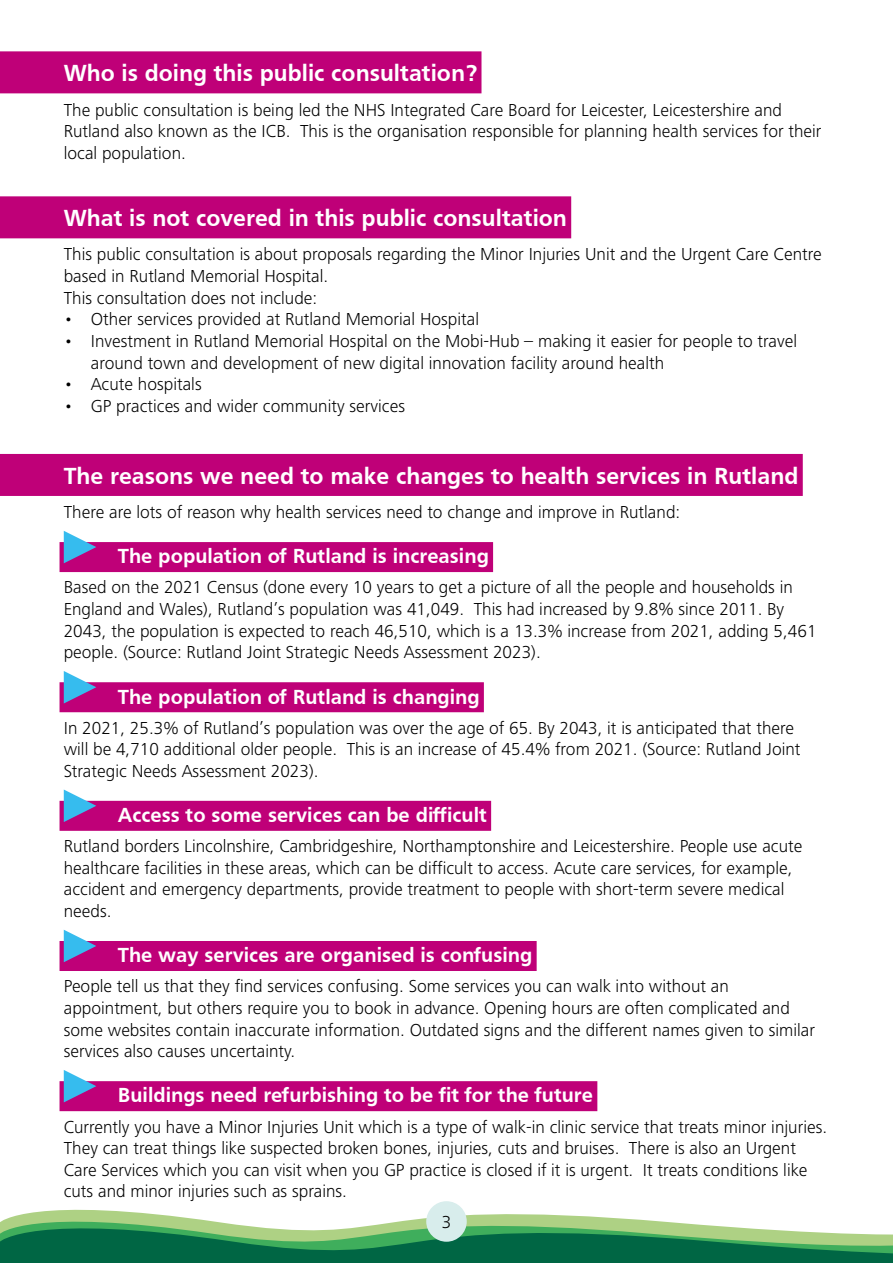
<style>
.page{position:relative;width:893px;height:1263px;background:#fff}
.page>*{position:absolute;margin:0;border:0;box-sizing:border-box;transform-origin:0 0}
.t1{font:700 24px "Frutiger";color:#fff}
.t2{font:700 21px "Frutiger";color:#fff}
.t3{font:300 18px/21.6px "Frutiger Next LT";color:#000}
</style>
<div class="page">
<svg style="left:1px;top:1212px;width:892px;height:51px"></svg>
<svg style="left:0;top:1221px;width:1px;height:42px"></svg>
<div style="left:426px;top:1201px;width:41px;height:41px;background:#d8edec;border-radius:50%"></div>
<div style="left:0;top:51px;width:481px;height:42px;background:#bf0078"></div>
<div style="left:0;top:196px;width:571px;height:42px;background:#bf0078"></div>
<div style="left:0;top:454px;width:803px;height:42px;background:#bf0078"></div>
<div style="left:60px;top:542px;width:433px;height:30px;background:#bf0078"></div>
<div style="left:60px;top:682px;width:424px;height:30px;background:#bf0078"></div>
<div style="left:60px;top:801px;width:431px;height:30px;background:#bf0078"></div>
<div style="left:60px;top:941px;width:477px;height:30px;background:#bf0078"></div>
<div style="left:60px;top:1081px;width:537px;height:30px;background:#bf0078"></div>
<svg style="left:64px;top:531px;width:32px;height:32px"></svg>
<svg style="left:64px;top:671px;width:32px;height:32px"></svg>
<svg style="left:64px;top:789px;width:32px;height:33px"></svg>
<svg style="left:64px;top:930px;width:32px;height:32px"></svg>
<svg style="left:64px;top:1070px;width:32px;height:32px"></svg>
<h1 class="t1" style="left:64px;top:59px;width:415px">Who is doing this public consultation?</h1>
<p class="t3" style="left:64px;top:99px;width:759px">The public consultation is being led the NHS Integrated Care Board for Leicester, Leicestershire and<br>Rutland also known as the ICB. This is the organisation responsible for planning health services for their local population.</p>
<h1 class="t1" style="left:64px;top:204px;width:505px">What is not covered in this public consultation</h1>
<p class="t3" style="left:64px;top:244px;width:760px">This public consultation is about proposals regarding the Minor Injuries Unit and the Urgent Care Centre based in Rutland Memorial Hospital.<br>This consultation does not include:</p>
<p class="t3" style="left:64px;top:309px;width:417px">• Other services provided at Rutland Memorial Hospital</p>
<p class="t3" style="left:91px;top:330px;width:708px;text-indent:-27px">• Investment in Rutland Memorial Hospital on the Mobi-Hub – making it easier for people to travel around town and development of new digital innovation facility around health</p>
<p class="t3" style="left:64px;top:373px;width:139px">• Acute hospitals</p>
<p class="t3" style="left:64px;top:395px;width:343px">• GP practices and wider community services</p>
<h1 class="t1" style="left:64px;top:462px;width:736px">The reasons we need to make changes to health services in Rutland</h1>
<p class="t3" style="left:64px;top:501px;width:618px">There are lots of reason why health services need to change and improve in Rutland:</p>
<p class="t2" style="left:118px;top:544px;width:373px">The population of Rutland is increasing</p>
<p class="t3" style="left:64px;top:577px;width:754px">Based on the 2021 Census (done every 10 years to get a picture of all the people and households in England and Wales), Rutland’s population was 41,049. This had increased by 9.8% since 2011. By 2043, the population is expected to reach 46,510, which is a 13.3% increase from 2021, adding 5,461 people. (Source: Rutland Joint Strategic Needs Assessment 2023).</p>
<p class="t2" style="left:118px;top:684px;width:363px">The population of Rutland is changing</p>
<p class="t3" style="left:64px;top:717px;width:738px">In 2021, 25.3% of Rutland’s population was over the age of 65. By 2043, it is anticipated that there will be 4,710 additional older people. This is an increase of 45.4% from 2021. (Source: Rutland Joint<br>Strategic Needs Assessment 2023).</p>
<p class="t2" style="left:118px;top:803px;width:371px">Access to some services can be difficult</p>
<p class="t3" style="left:64px;top:835px;width:740px">Rutland borders Lincolnshire, Cambridgeshire, Northamptonshire and Leicestershire. People use acute healthcare facilities in these areas, which can be difficult to access. Acute care services, for example, accident and emergency departments, provide treatment to people with short-term severe medical needs.</p>
<p class="t2" style="left:118px;top:943px;width:416px">The way services are organised is confusing</p>
<p class="t3" style="left:64px;top:976px;width:753px">People tell us that they find services confusing. Some services you can walk into without an appointment, but others require you to book in advance. Opening hours are often complicated and some websites contain inaccurate information. Outdated signs and the different names given to similar services also causes uncertainty.</p>
<p class="t2" style="left:118px;top:1083px;width:477px">Buildings need refurbishing to be fit for the future</p>
<p class="t3" style="left:64px;top:1116px;width:765px">Currently you have a Minor Injuries Unit which is a type of walk-in clinic service that treats minor injuries.<br>They can treat things like suspected broken bones, injuries, cuts and bruises. There is also an Urgent Care Services which you can visit when you GP practice is closed if it is urgent. It treats conditions like cuts and minor injuries such as sprains.</p>
<p class="t3" style="left:442px;top:1211px;width:11px">3</p>
</div>
